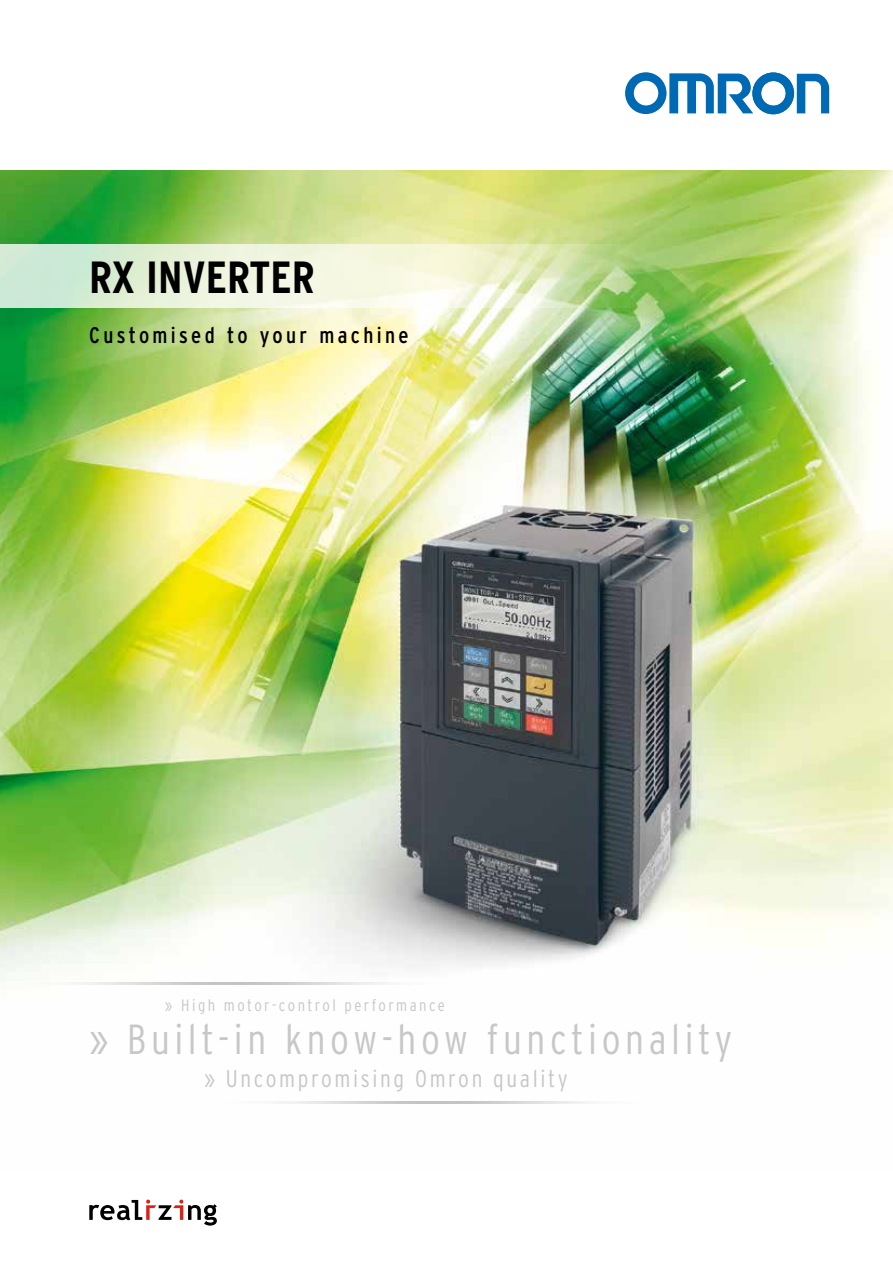
<style>
.page{position:relative;width:893px;height:1263px;background:#fff}
.page>*{position:absolute;margin:0;border:0;box-sizing:border-box;transform-origin:0 0}
.t1{font:700 condensed 45px "Interstate CE";color:#000}
.t2{font:300 condensed 42px "Interstate CE";letter-spacing:.11em;color:#c7c7c7}
.t3{font:300 condensed 24px "Interstate CE";letter-spacing:.11em;color:#c7c7c7}
.t4{font:condensed 22.5px "Interstate CE";letter-spacing:.15em;color:#000}
.t5{font:300 condensed 16.5px "Interstate CE";letter-spacing:.15em;color:#c7c7c7}
</style>
<div class="page">
<img style="left:0;top:170px;width:893px;height:934px">
<svg style="left:0;top:244px;width:636px;height:64px;background:#e2eed0"></svg>
<img style="left:204px;top:1102px;width:532px;height:1px">
<img style="left:0;top:982px;width:531px;height:2px">
<svg style="left:89px;top:1199px;width:128px;height:26px"></svg>
<svg style="left:625px;top:72px;width:204px;height:42px"></svg>
<p class="t1" style="left:89px;top:250px;width:220px">RX INVERTER</p>
<p class="t4" style="left:89px;top:321px;width:321px">Customised to your machine</p>
<p class="t5" style="left:165px;top:995px;width:281px">» High motor-control performance</p>
<p class="t2" style="left:89px;top:1014px;width:644px">» Built-in know-how functionality</p>
<p class="t3" style="left:204px;top:1063px;width:365px">» Uncompromising Omron quality</p>
</div>
